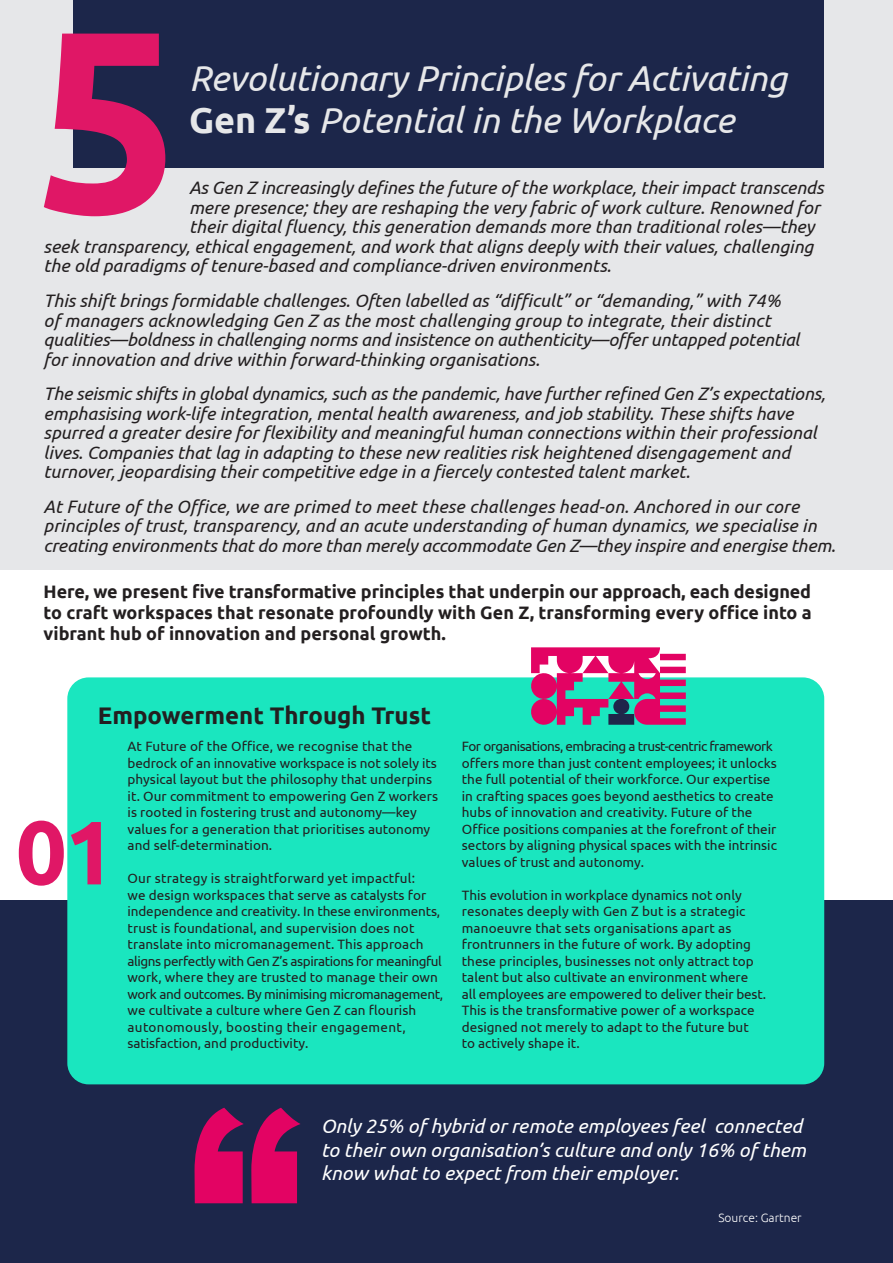
<style>
.page{position:relative;width:893px;height:1263px;background:#fff}
.page>*{position:absolute;margin:0;border:0;box-sizing:border-box;transform-origin:0 0}
.t1{font:700 258px "Ubuntu";color:#e01766}
.t2{font:700 90px "Ubuntu";color:#e01766}
.t3{font:italic 36px/42px "Ubuntu";letter-spacing:-.005em;color:#e6e7e9}
.t4{font:700 24px "Ubuntu";color:#231f20}
.t5{font:italic 19.5px/23.4px "Ubuntu";color:#fff}
.t6{font:italic 18px/19.5px "Ubuntu";color:#231f20}
.t7{font:700 18px/21px "Ubuntu";color:#231f20;text-align:justify}
.t8{font:13.5px/16.5px "Ubuntu";color:#231f20}
.t9{font:300 12px "Ubuntu";color:#fff}
.s1{font-weight:700;font-style:normal}
</style>
<div class="page">
<div style="left:0;top:901px;width:893px;height:362px;background:#1c264a"></div>
<div style="left:0;top:0;width:893px;height:570px;background:#e6e7e9"></div>
<div style="left:74px;top:0;width:750px;height:168px;background:#1c264a"></div>
<div style="left:67px;top:677px;width:757px;height:407px;background:#1ae6bf;border-radius:21px"></div>
<svg style="left:195px;top:1108px;width:105px;height:95px"></svg>
<svg style="left:529px;top:647px;width:157px;height:78px"></svg>
<p class="t1" style="left:34px;top:-36px;width:148px">5</p>
<p class="t3" style="left:189px;top:57px;width:599px">Revolutionary Principles for Activating<br><span class="s1">Gen Z’s</span> Potential in the Workplace</p>
<p class="t6" style="left:189px;top:178px;width:636px">As Gen Z increasingly defines the future of the workplace, their impact transcends</p>
<p class="t6" style="left:189px;top:197px;width:632px">mere presence; they are reshaping the very fabric of work culture. Renowned for</p>
<p class="t6" style="left:189px;top:217px;width:627px">their digital fluency, this generation demands more than traditional roles—they</p>
<p class="t6" style="left:44px;top:236px;width:771px">seek transparency, ethical engagement, and work that aligns deeply with their values, challenging</p>
<p class="t6" style="left:44px;top:256px;width:569px">the old paradigms of tenure-based and compliance-driven environments.</p>
<p class="t6" style="left:44px;top:290px;width:757px">This shift brings formidable challenges. Often labelled as “difficult” or “demanding,” with 74% of managers acknowledging Gen Z as the most challenging group to integrate, their distinct qualities—boldness in challenging norms and insistence on authenticity—offer untapped potential for innovation and drive within forward-thinking organisations.</p>
<p class="t6" style="left:44px;top:383px;width:783px">The seismic shifts in global dynamics, such as the pandemic, have further refined Gen Z’s expectations, emphasising work-life integration, mental health awareness, and job stability. These shifts have spurred a greater desire for flexibility and meaningful human connections within their professional lives. Companies that lag in adapting to these new realities risk heightened disengagement and turnover, jeopardising their competitive edge in a fiercely contested talent market.</p>
<p class="t6" style="left:44px;top:496px;width:794px">At Future of the Office, we are primed to meet these challenges head-on. Anchored in our core principles of trust, transparency, and an acute understanding of human dynamics, we specialise in creating environments that do more than merely accommodate Gen Z—they inspire and energise them.</p>
<p class="t7" style="left:44px;top:581px;width:770px">Here, we present five transformative principles that underpin our approach, each designed to craft workspaces that resonate profoundly with Gen Z, transforming every office into a vibrant hub of innovation and personal growth.</p>
<p class="t4" style="left:98px;top:701px;width:335px">Empowerment Through Trust</p>
<p class="t2" style="left:16px;top:798px;width:101px">01</p>
<p class="t8" style="left:128px;top:738px;width:312px">At Future of the Office, we recognise that the bedrock of an innovative workspace is not solely its physical layout but the philosophy that underpins it. Our commitment to empowering Gen Z workers is rooted in fostering trust and autonomy—key values for a generation that prioritises autonomy and self-determination.</p>
<p class="t8" style="left:128px;top:870px;width:317px">Our strategy is straightforward yet impactful:<br>we design workspaces that serve as catalysts for independence and creativity. In these environments, trust is foundational, and supervision does not translate into micromanagement. This approach aligns perfectly with Gen Z’s aspirations for meaningful work, where they are trusted to manage their own work and outcomes. By minimising micromanagement, we cultivate a culture where Gen Z can flourish autonomously, boosting their engagement, satisfaction, and productivity.</p>
<p class="t8" style="left:462px;top:738px;width:317px">For organisations, embracing a trust-centric framework offers more than just content employees; it unlocks the full potential of their workforce. Our expertise in crafting spaces goes beyond aesthetics to create hubs of innovation and creativity. Future of the Office positions companies at the forefront of their sectors by aligning physical spaces with the intrinsic values of trust and autonomy.</p>
<p class="t8" style="left:462px;top:886px;width:306px">This evolution in workplace dynamics not only resonates deeply with Gen Z but is a strategic manoeuvre that sets organisations apart as frontrunners in the future of work. By adopting these principles, businesses not only attract top talent but also cultivate an environment where<br>all employees are empowered to deliver their best.<br>This is the transformative power of a workspace designed not merely to adapt to the future but<br>to actively shape it.</p>
<p class="t5" style="left:321px;top:1114px;width:486px">Only 25% of hybrid or remote employees feel connected to their own organisation’s culture and only 16% of them know what to expect from their employer.</p>
<p class="t9" style="left:718px;top:1210px;width:85px">Source: Gartner</p>
</div>
